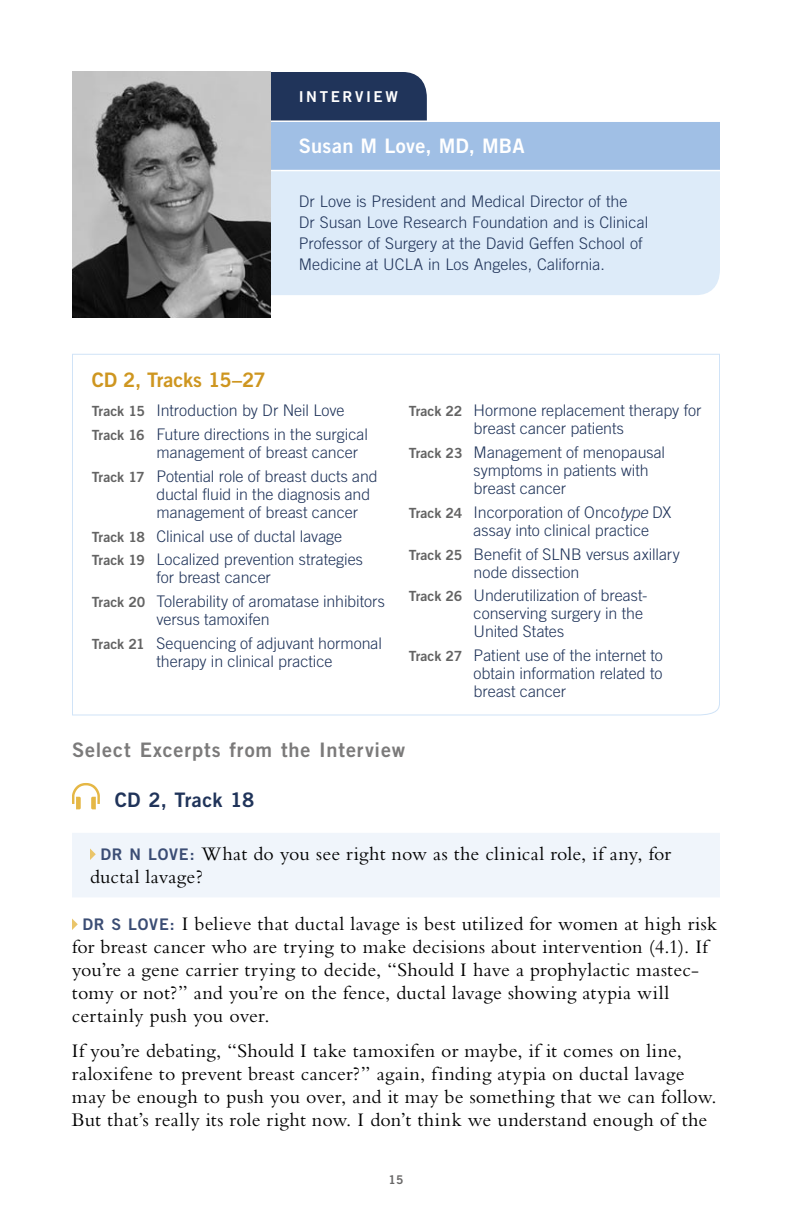
<style>
.page{position:relative;width:792px;height:1224px;background:#fff}
.page>*{position:absolute;margin:0;border:0;box-sizing:border-box;transform-origin:0 0}
.t1{font:20px/23px "Bembo RTP Std";letter-spacing:.01em;color:#000}
.t2{font:20px "Trade Gothic LT Std Bd 2";letter-spacing:.045em;color:#7b7a7a}
.t3{font:20px "Trade Gothic LT Std Bd 2";letter-spacing:.015em;color:#fff}
.t4{font:20px "Trade Gothic LT Std Bd 2";letter-spacing:-.015em;color:#ce9620}
.t5{font:20px "Trade Gothic LT Std Bd 2";letter-spacing:.01em;color:#20345a}
.t6{font:300 16px/18px "Trade Gothic LT Std";color:#20345a}
.t7{font:15px "Trade Gothic LT Std Bd 2";letter-spacing:.175em;color:#fff}
.t8{font:12px "Trade Gothic LT Std Bd 2";color:#686767}
.s1{font-family:"Trade Gothic LT Std Bd 2";font-weight:400;font-size:14px;color:#636363}
.s2{font-style:italic}
.s3{font-family:"Trade Gothic LT Std Bd 2";font-size:16px;color:#3b4d74}
</style>
<div class="page">
<div style="left:270px;top:72px;width:157px;height:48px;background:#20345a"></div>
<div style="left:270px;top:121px;width:450px;height:50px;background:#a0bfe5"></div>
<div style="left:270px;top:171px;width:450px;height:124px;background:#ddebf9"></div>
<hr style="left:270px;top:170px;width:450px;height:1px;background:#fff">
<hr style="left:270px;top:120px;width:450px;height:2px;background:#fff">
<svg style="left:72px;top:353px;width:648px;height:363px"></svg>
<div style="left:72px;top:833px;width:648px;height:64px;background:#f0f5fb"></div>
<svg style="left:72px;top:783px;width:28px;height:26px"></svg>
<svg style="left:90px;top:848px;width:6px;height:12px"></svg>
<svg style="left:72px;top:919px;width:6px;height:11px"></svg>
<img style="left:72px;top:72px;width:198px;height:246px">
<p class="t7" style="left:299px;top:87px;width:101px">INTERVIEW</p>
<p class="t3" style="left:299px;top:134px;width:227px">Susan M Love, MD, MBA</p>
<p class="t6" style="left:299px;top:191px;width:351px;line-height:21px">Dr Love is President and Medical Director of the<br>Dr Susan Love Research Foundation and is Clinical Professor of Surgery at the David Geffen School of Medicine at UCLA in Los Angeles, California.</p>
<p class="t4" style="left:92px;top:368px;width:176px">CD 2, Tracks 15–27</p>
<p class="t6" style="left:92px;top:399px;width:278px;line-height:23.8px"><span class="s1">Track 15</span> Introduction by Dr Neil Love<br><span class="s1">Track 16</span> Future directions in the surgical</p>
<p class="t6" style="left:92px;top:440px;width:288px;line-height:23.8px;text-indent:65px">management of breast cancer<br><span class="s1">Track 17</span> Potential role of breast ducts and</p>
<p class="t6" style="left:156px;top:485px;width:215px">ductal fluid in the diagnosis and management of breast cancer</p>
<p class="t6" style="left:92px;top:524px;width:273px;line-height:23.8px"><span class="s1">Track 18</span> Clinical use of ductal lavage<br><span class="s1">Track 19</span> Localized prevention strategies</p>
<p class="t6" style="left:92px;top:566px;width:295px;line-height:23.8px;text-indent:65px">for breast cancer<br><span class="s1">Track 20</span> Tolerability of aromatase inhibitors</p>
<p class="t6" style="left:92px;top:607px;width:292px;line-height:23.8px;text-indent:65px">versus tamoxifen<br><span class="s1">Track 21</span> Sequencing of adjuvant hormonal</p>
<p class="t6" style="left:156px;top:652px;width:177px">therapy in clinical practice</p>
<p class="t6" style="left:474px;top:402px;width:229px;text-indent:-65px"><span class="s1">Track 22</span> Hormone replacement therapy for breast cancer patients</p>
<p class="t6" style="left:474px;top:443px;width:193px;text-indent:-65px"><span class="s1">Track 23</span> Management of menopausal symptoms in patients with breast cancer</p>
<p class="t6" style="left:474px;top:503px;width:199px;text-indent:-65px"><span class="s1">Track 24</span> Incorporation of Onco<span class="s2">type</span> DX assay into clinical practice</p>
<p class="t6" style="left:474px;top:545px;width:208px;text-indent:-65px"><span class="s1">Track 25</span> Benefit of SLNB versus axillary node dissection</p>
<p class="t6" style="left:474px;top:587px;width:175px;text-indent:-65px"><span class="s1">Track 26</span> Underutilization of breast&shy;conserving surgery in the<br>United States</p>
<p class="t6" style="left:474px;top:646px;width:191px;text-align:justify;text-indent:-65px"><span class="s1">Track 27</span> Patient use of the internet to obtain information related to breast cancer</p>
<p class="t2" style="left:72px;top:737px;width:335px">Select Excerpts from the Interview</p>
<p class="t5" style="left:115px;top:788px;width:141px">CD 2, Track 18</p>
<p class="t1" style="left:90px;top:842px;width:583px;text-indent:10px"><span class="s3">DR N LOVE:</span> What do you see right now as the clinical role, if any, for ductal lavage?</p>
<p class="t1" style="left:72px;top:912px;width:647px;text-indent:10px"><span class="s3">DR S LOVE:</span> I believe that ductal lavage is best utilized for women at high risk for breast cancer who are trying to make decisions about intervention (4.1). If you’re a gene carrier trying to decide, “Should I have a prophylactic mastec&shy;tomy or not?” and you’re on the fence, ductal lavage showing atypia will certainly push you over.</p>
<p class="t1" style="left:72px;top:1038px;width:646px">If you’re debating, “Should I take tamoxifen or maybe, if it comes on line, raloxifene to prevent breast cancer?” again, finding atypia on ductal lavage may be enough to push you over, and it may be something that we can follow.<br>But that’s really its role right now. I don’t think we understand enough of the</p>
<p class="t8" style="left:389px;top:1172px;width:16px">15</p>
</div>
